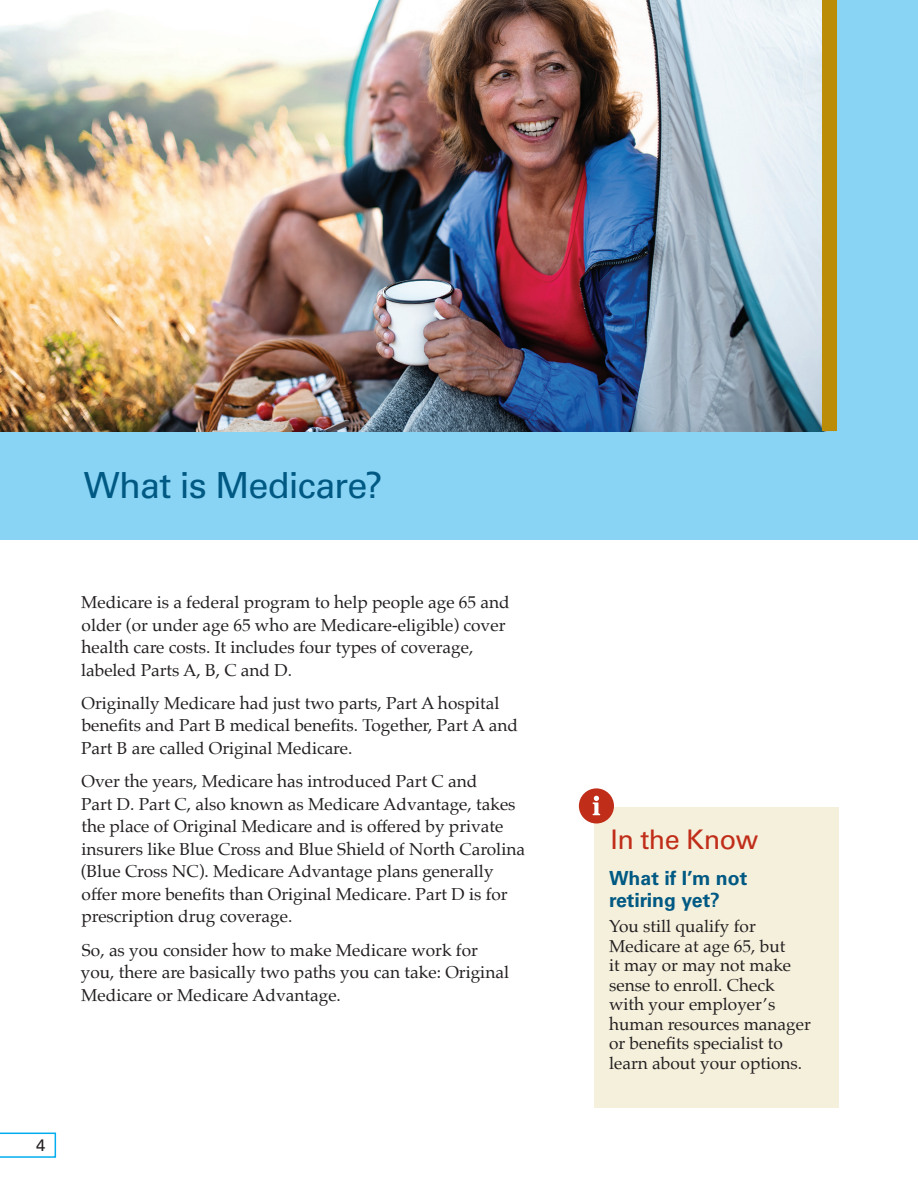
<style>
.page{position:relative;width:918px;height:1188px;background:#fff}
.page>*{position:absolute;margin:0;border:0;box-sizing:border-box;transform-origin:0 0}
.t1{font:36px "Univers LT Std";letter-spacing:-.025em;color:#005983}
.t2{font:27px "Univers LT Std";letter-spacing:-.02em;color:#c02d19}
.t3{font:700 19.5px "Univers LT Std";color:#005983}
.t4{font:17.25px/22.5px "Palatino";color:#231f20}
.t5{font:16.5px "Univers LT Std";color:#231f20}
</style>
<div class="page">
<svg style="left:0;top:1133px;width:56px;height:25px"></svg>
<div style="left:0;top:0;width:918px;height:540px;background:#89d3f4"></div>
<div style="left:594px;top:807px;width:244px;height:300px;background:#f5f0dc"></div>
<div style="left:579px;top:788px;width:35px;height:35px;background:#c02d19;border-radius:50%"></div>
<svg style="left:593px;top:796px;width:7px;height:19px"></svg>
<img style="left:0;top:0;width:822px;height:431px">
<div style="left:822px;top:0;width:15px;height:431px;background:#bb8c07"></div>
<p class="t1" style="left:84px;top:464px;width:300px">What is Medicare?</p>
<p class="t4" style="left:81px;top:591px;width:430px">Medicare is a federal program to help people age 65 and older (or under age 65 who are Medicare-eligible) cover health care costs. It includes four types of coverage, labeled Parts A, B, C and D.</p>
<p class="t4" style="left:81px;top:692px;width:438px">Originally Medicare had just two parts, Part A hospital benefits and Part B medical benefits. Together, Part A and<br>Part B are called Original Medicare.</p>
<p class="t4" style="left:81px;top:770px;width:446px">Over the years, Medicare has introduced Part C and<br>Part D. Part C, also known as Medicare Advantage, takes the place of Original Medicare and is offered by private insurers like Blue Cross and Blue Shield of North Carolina (Blue Cross NC). Medicare Advantage plans generally offer more benefits than Original Medicare. Part D is for prescription drug coverage.</p>
<p class="t4" style="left:81px;top:938px;width:430px">So, as you consider how to make Medicare work for you, there are basically two paths you can take: Original<br>Medicare or Medicare Advantage.</p>
<p class="t5" style="left:36px;top:1135px;width:11px">4</p>
<p class="t2" style="left:611px;top:824px;width:149px">In the Know</p>
<p class="t3" style="left:609px;top:866px;width:140px">What if I’m not</p>
<p class="t3" style="left:609px;top:889px;width:112px">retiring yet?</p>
<p class="t4" style="left:609px;top:916px;width:203px;line-height:19.5px">You still qualify for<br>Medicare at age 65, but<br>it may or may not make sense to enroll. Check with your employer’s human resources manager or benefits specialist to learn about your options.</p>
</div>
